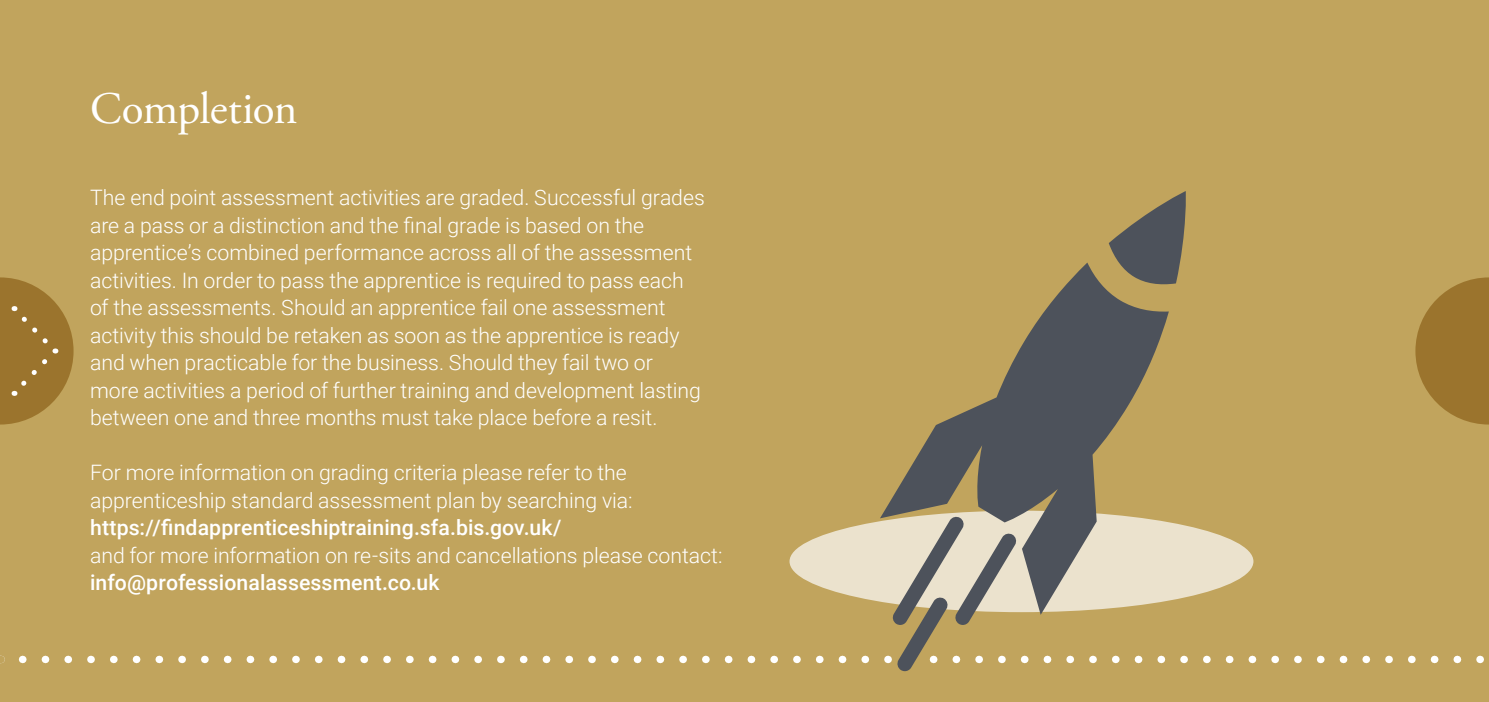
<style>
.page{position:relative;width:1489px;height:702px;background:#fff}
.page>*{position:absolute;margin:0;border:0;box-sizing:border-box;transform-origin:0 0}
.t1{font:45px "Adobe Garamond Pro";letter-spacing:-.015em;color:#fff}
.t2{font:300 21.25px/27.5px "Roboto";letter-spacing:-.005em;color:#fff}
.t3{font:500 21.25px "Roboto";letter-spacing:.005em;color:#fff}
</style>
<div class="page">
<div style="left:0;top:0;width:1488px;height:702px;background:#c1a45d"></div>
<svg style="left:1415px;top:277px;width:73px;height:147px"></svg>
<svg style="left:0;top:277px;width:74px;height:147px"></svg>
<svg style="left:882px;top:191px;width:304px;height:324px"></svg>
<svg style="left:23px;top:515px;width:1466px;height:156px"></svg>
<h1 class="t1" style="left:90px;top:81px;width:209px">Completion</h1>
<p class="t2" style="left:90px;top:183px;width:616px">The end point assessment activities are graded. Successful grades are a pass or a distinction and the final grade is based on the apprentice’s combined performance across all of the assessment activities. In order to pass the apprentice is required to pass each of the assessments. Should an apprentice fail one assessment activity this should be retaken as soon as the apprentice is ready and when practicable for the business. Should they fail two or more activities a period of further training and development lasting between one and three months must take place before a resit.</p>
<p class="t2" style="left:90px;top:458px;width:544px">For more information on grading criteria please refer to the apprenticeship standard assessment plan by searching via:</p>
<p class="t3" style="left:90px;top:513px;width:473px">https://findapprenticeshiptraining.sfa.bis.gov.uk/</p>
<p class="t2" style="left:90px;top:541px;width:634px">and for more information on re-sits and cancellations please contact:</p>
<p class="t3" style="left:90px;top:568px;width:351px">info@professionalassessment.co.uk</p>
</div>
